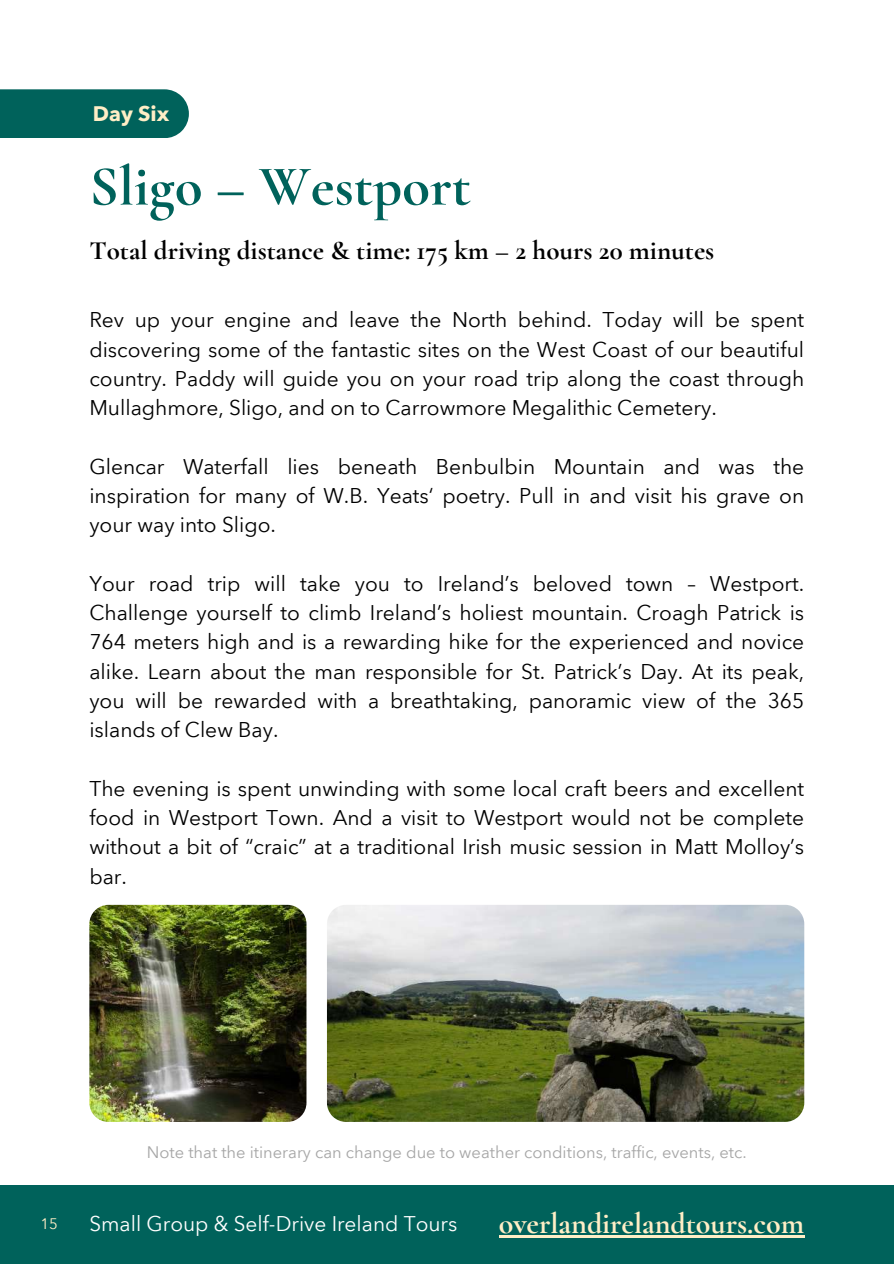
<style>
.page{position:relative;width:894px;height:1264px;background:#fff}
.page>*{position:absolute;margin:0;border:0;box-sizing:border-box;transform-origin:0 0}
.t1{font:700 57px "Cormorant Garamond";color:#00625b}
.t2{font:700 30px "Cormorant Garamond";color:#ffeec6}
.t3{font:700 27px "Cormorant Garamond";color:#000}
.t4{font:21px/29.2px "Avenir Next Arabic";color:#000;text-align:justify}
.t5{font:700 21px "Avenir Next Arabic";color:#ffeec6}
.t6{font:20.85px "Avenir Next Arabic";color:#fff}
.t7{font:16.5px "Avenir Next Arabic";color:#a6a6a6}
.t8{font:15px "Avenir Next Arabic";color:#ffeec6}
</style>
<div class="page">
<div style="left:0;top:1184px;width:893px;height:79px;background:#00625b"></div>
<hr style="left:498px;top:1235px;width:306px;height:2px;background:#ffeec6">
<div style="left:0;top:89px;width:189px;height:49px;background:#00625b"></div>
<img style="left:327px;top:904px;width:477px;height:217px">
<img style="left:89px;top:904px;width:217px;height:217px;border-radius:19px">
<p class="t5" style="left:93px;top:101px;width:78px">Day Six</p>
<h1 class="t1" style="left:89px;top:152px;width:383px">Sligo – Westport</h1>
<p class="t3" style="left:89px;top:234px;width:626px">Total driving distance &amp; time: 175 km – 2 hours 20 minutes</p>
<p class="t4" style="left:89px;top:305px;width:716px">Rev up your engine and leave the North behind. Today will be spent discovering some of the fantastic sites on the West Coast of our beautiful country. Paddy will guide you on your road trip along the coast through Mullaghmore, Sligo, and on to Carrowmore Megalithic Cemetery.</p>
<p class="t4" style="left:89px;top:452px;width:716px">Glencar Waterfall lies beneath Benbulbin Mountain and was the inspiration for many of W.B. Yeats‘ poetry. Pull in and visit his grave on your way into Sligo.</p>
<p class="t4" style="left:89px;top:569px;width:716px">Your road trip will take you to Ireland’s beloved town – Westport.<br>Challenge yourself to climb Ireland’s holiest mountain. Croagh Patrick is 764 meters high and is a rewarding hike for the experienced and novice alike. Learn about the man responsible for St. Patrick’s Day. At its peak, you will be rewarded with a breathtaking, panoramic view of the 365 islands of Clew Bay.</p>
<p class="t4" style="left:89px;top:773px;width:716px">The evening is spent unwinding with some local craft beers and excellent food in Westport Town. And a visit to Westport would not be complete without a bit of “craic” at a traditional Irish music session in Matt Molloy’s bar.</p>
<p class="t7" style="left:147px;top:1142px;width:601px">Note that the itinerary can change due to weather conditions, traffic, events, etc.</p>
<p class="t8" style="left:40px;top:1214px;width:19px">15</p>
<p class="t6" style="left:89px;top:1211px;width:369px">Small Group &amp; Self-Drive Ireland Tours</p>
<h2 class="t2" style="left:498px;top:1205px;width:307px">overlandirelandtours.com</h2>
</div>
